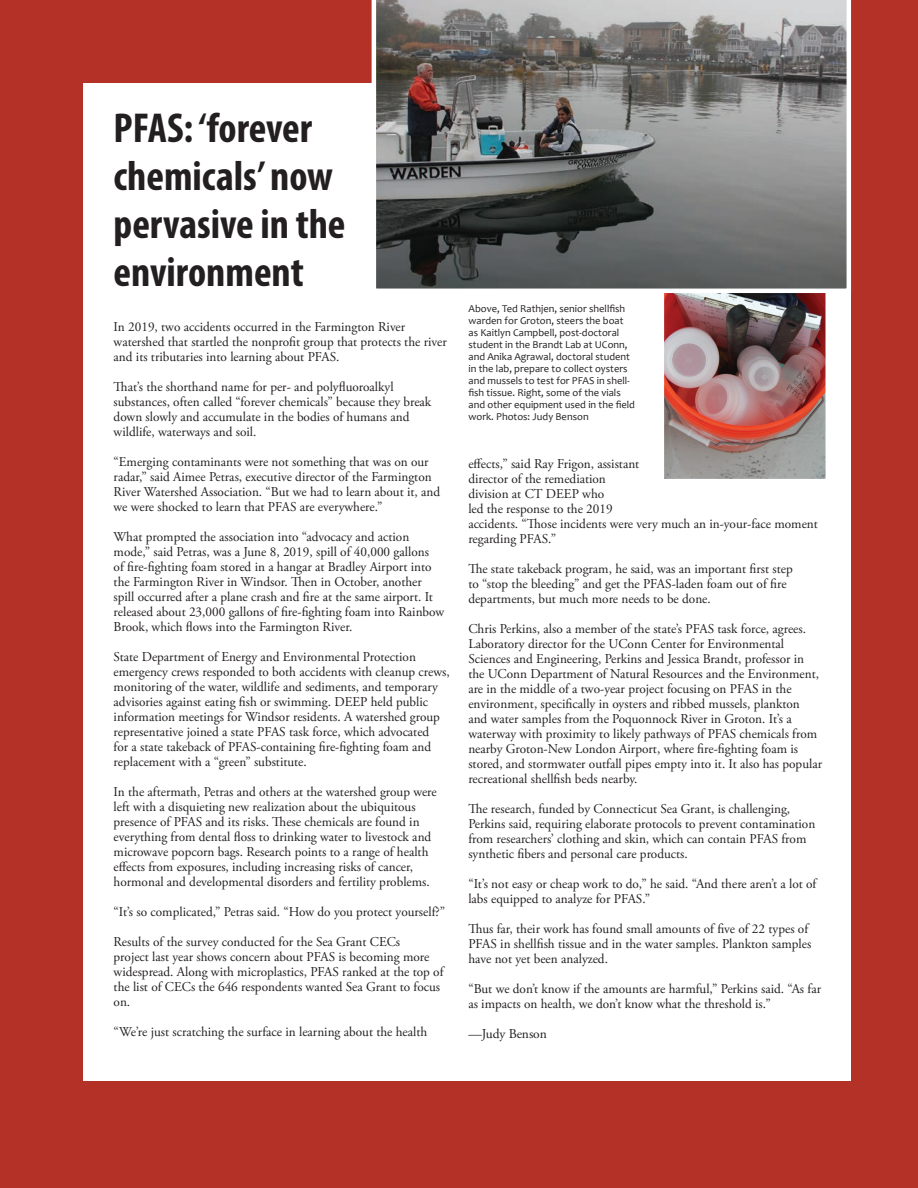
<style>
.page{position:relative;width:918px;height:1188px;background:#b43128}
.page>*{position:absolute;margin:0;border:0;box-sizing:border-box;transform-origin:0 0}
.t1{font:700 condensed 42px/48px "Myriad Pro";color:#231f20}
.t2{font:13.5px/15px "Adobe Garamond Pro";color:#231f20}
.t3{font:10.5px/12px "Candara";color:#231f20}
</style>
<div class="page">
<div style="left:83px;top:83px;width:768px;height:998px;background:#fff"></div>
<img style="left:665px;top:293px;width:160px;height:185px">
<div style="left:660px;top:230px;width:170px;height:253px;border:4px solid #fff"></div>
<svg style="left:372px;top:0;width:479px;height:293px;background:#787877"></svg>
<h2 class="t1" style="left:114px;top:103px;width:233px">PFAS: ‘forever chemicals’ now pervasive in the environment</h2>
<p class="t2" style="left:114px;top:319px;width:335px">In 2019, two accidents occurred in the Farmington River watershed that startled the nonproft group that protects the river and its tributaries into learning about PFAS.</p>
<p class="t2" style="left:114px;top:379px;width:319px">Tat’s the shorthand name for per- and polyfuoroalkyl substances, often called “forever chemicals” because they break down slowly and accumulate in the bodies of humans and wildlife, waterways and soil.</p>
<p class="t2" style="left:114px;top:454px;width:328px">“Emerging contaminants were not something that was on our radar,” said Aimee Petras, executive director of the Farmington River Watershed Association. “But we had to learn about it, and we were shocked to learn that PFAS are everywhere.”</p>
<p class="t2" style="left:114px;top:529px;width:332px">What prompted the association into “advocacy and action mode,” said Petras, was a June 8, 2019, spill of 40,000 gallons<br>of fre-fghting foam stored in a hangar at Bradley Airport into the Farmington River in Windsor. Ten in October, another spill occurred after a plane crash and fre at the same airport. It released about 23,000 gallons of fre-fghting foam into Rainbow Brook, which fows into the Farmington River.</p>
<p class="t2" style="left:114px;top:649px;width:338px">State Department of Energy and Environmental Protection emergency crews responded to both accidents with cleanup crews, monitoring of the water, wildlife and sediments, and temporary advisories against eating fsh or swimming. DEEP held public information meetings for Windsor residents. A watershed group representative joined a state PFAS task force, which advocated<br>for a state takeback of PFAS-containing fre-fghting foam and replacement with a “green” substitute.</p>
<p class="t2" style="left:114px;top:784px;width:325px">In the aftermath, Petras and others at the watershed group were left with a disquieting new realization about the ubiquitous presence of PFAS and its risks. Tese chemicals are found in everything from dental foss to drinking water to livestock and microwave popcorn bags. Research points to a range of health efects from exposures, including increasing risks of cancer, hormonal and developmental disorders and fertility problems.</p>
<p class="t2" style="left:114px;top:904px;width:333px">“It’s so complicated,” Petras said. “How do you protect yourself?”</p>
<p class="t2" style="left:114px;top:934px;width:333px">Results of the survey conducted for the Sea Grant CECs<br>project last year shows concern about PFAS is becoming more widespread. Along with microplastics, PFAS ranked at the top of the list of CECs the 646 respondents wanted Sea Grant to focus on.</p>
<p class="t2" style="left:114px;top:1024px;width:315px">“We’re just scratching the surface in learning about the health</p>
<p class="t3" style="left:469px;top:303px;width:168px">Above, Ted Rathjen, senior shellfish warden for Groton, steers the boat as Kaitlyn Campbell, post-doctoral student in the Brandt Lab at UConn, and Anika Agrawal, doctoral student in the lab, prepare to collect oysters and mussels to test for PFAS in shell&shy;fish tissue. Right, some of the vials and other equipment used in the field work. Photos: Judy Benson</p>
<p class="t2" style="left:468px;top:456px;width:351px">efects,” said Ray Frigon, assistant<br>director of the remediation<br>division at CT DEEP who<br>led the response to the 2019<br>accidents. “Tose incidents were very much an in-your-face moment regarding PFAS.”</p>
<p class="t2" style="left:468px;top:561px;width:326px">Te state takeback program, he said, was an important frst step to “stop the bleeding” and get the PFAS-laden foam out of fre departments, but much more needs to be done.</p>
<p class="t2" style="left:468px;top:621px;width:355px">Chris Perkins, also a member of the state’s PFAS task force, agrees.<br>Laboratory director for the UConn Center for Environmental Sciences and Engineering, Perkins and Jessica Brandt, professor in the UConn Department of Natural Resources and the Environment, are in the middle of a two-year project focusing on PFAS in the environment, specifcally in oysters and ribbed mussels, plankton and water samples from the Poquonnock River in Groton. It’s a waterway with proximity to likely pathways of PFAS chemicals from nearby Groton-New London Airport, where fre-fghting foam is stored, and stormwater outfall pipes empty into it. It also has popular recreational shellfsh beds nearby.</p>
<p class="t2" style="left:468px;top:801px;width:348px">Te research, funded by Connecticut Sea Grant, is challenging, Perkins said, requiring elaborate protocols to prevent contamination from researchers’ clothing and skin, which can contain PFAS from synthetic fbers and personal care products.</p>
<p class="t2" style="left:468px;top:876px;width:351px">“It’s not easy or cheap work to do,” he said. “And there aren’t a lot of labs equipped to analyze for PFAS.”</p>
<p class="t2" style="left:468px;top:921px;width:345px">Tus far, their work has found small amounts of fve of 22 types of<br>PFAS in shellfsh tissue and in the water samples. Plankton samples have not yet been analyzed.</p>
<p class="t2" style="left:468px;top:981px;width:354px">“But we don’t know if the amounts are harmful,” Perkins said. “As far as impacts on health, we don’t know what the threshold is.”</p>
<p class="t2" style="left:468px;top:1026px;width:80px">—Judy Benson</p>
</div>
